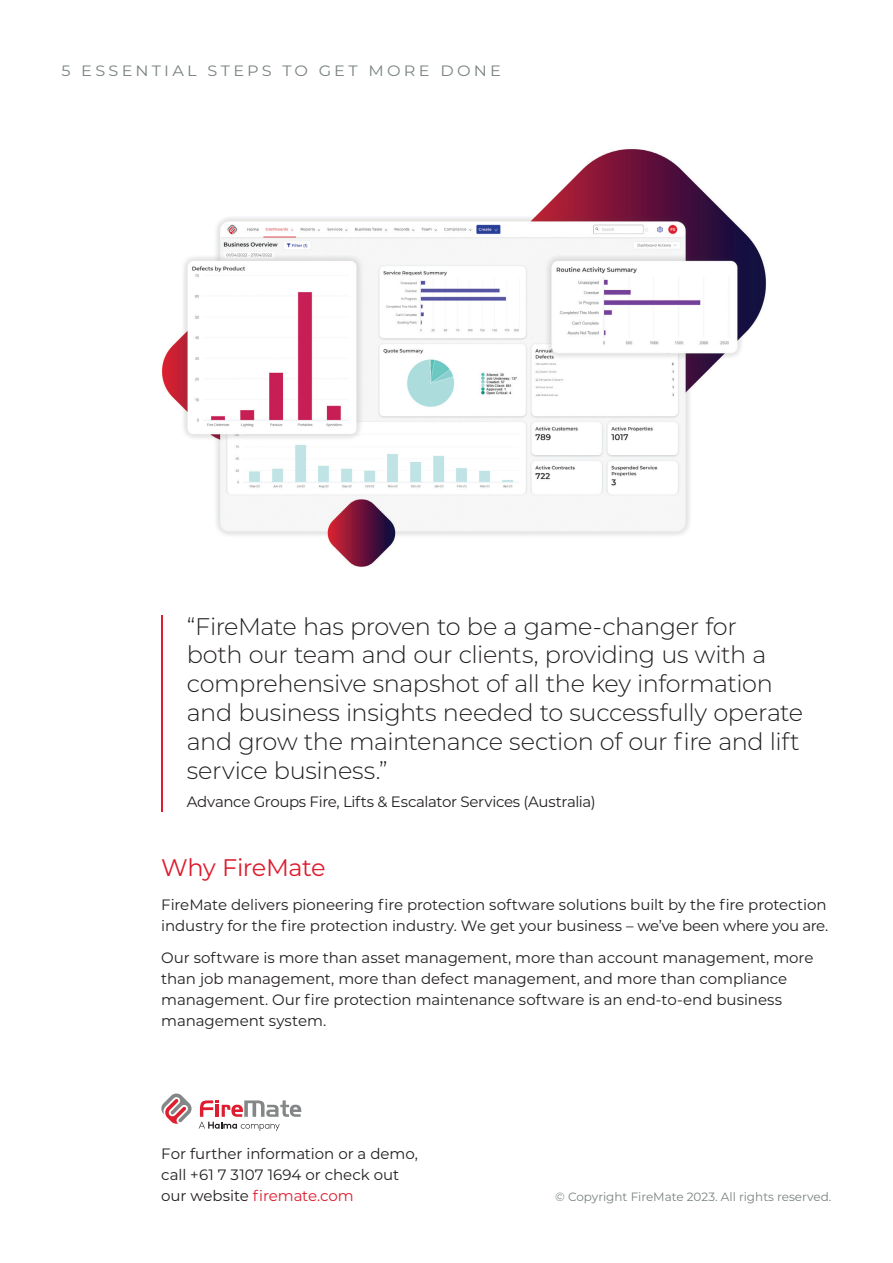
<style>
.page{position:relative;width:893px;height:1263px;background:#fff}
.page>*{position:absolute;margin:0;border:0;box-sizing:border-box;transform-origin:0 0}
.t1{font:300 24px/28.8px "Montserrat";letter-spacing:-.02em;color:#231f20}
.t2{font:24px "Montserrat";letter-spacing:-.025em;color:#de1d2f}
.t3{font:15px/21px "Montserrat";letter-spacing:-.005em;color:#231f20}
.t4{font:15px "Montserrat";letter-spacing:-.025em;color:#231f20}
.t5{font:15px "Montserrat";letter-spacing:.2em;color:#798281;scale:1.08 1}
.t6{font:12px "Montserrat";color:#798281}
.s1{color:#de1d2f}
</style>
<div class="page">
<svg style="left:161px;top:1093px;width:31px;height:31px"></svg>
<svg style="left:199px;top:1100px;width:102px;height:31px"></svg>
<img style="left:162px;top:149px;width:604px;height:418px">
<hr style="left:162px;top:615px;width:1px;height:197px;background:#de1d2f">
<p class="t5" style="left:62px;top:60px;width:408px">5 ESSENTIAL STEPS TO GET MORE DONE</p>
<p class="t1" style="left:187px;top:611px;width:618px">“FireMate has proven to be a game-changer for<br>both our team and our clients, providing us with a comprehensive snapshot of all the key information and business insights needed to successfully operate and grow the maintenance section of our fire and lift service business.”</p>
<p class="t4" style="left:187px;top:791px;width:410px">Advance Groups Fire, Lifts &amp; Escalator Services (Australia)</p>
<h1 class="t2" style="left:161px;top:851px;width:166px">Why FireMate</h1>
<p class="t3" style="left:161px;top:894px;width:668px">FireMate delivers pioneering fire protection software solutions built by the fire protection industry for the fire protection industry. We get your business – we’ve been where you are.</p>
<p class="t3" style="left:161px;top:947px;width:654px">Our software is more than asset management, more than account management, more than job management, more than defect management, and more than compliance management. Our fire protection maintenance software is an end-to-end business management system.</p>
<p class="t3" style="left:161px;top:1143px;width:258px">For further information or a demo, call +61 7 3107 1694 or check out our website <span class="s1">firemate.com</span></p>
<p class="t6" style="left:555px;top:1189px;width:278px">© Copyright FireMate 2023. All rights reserved.</p>
</div>
